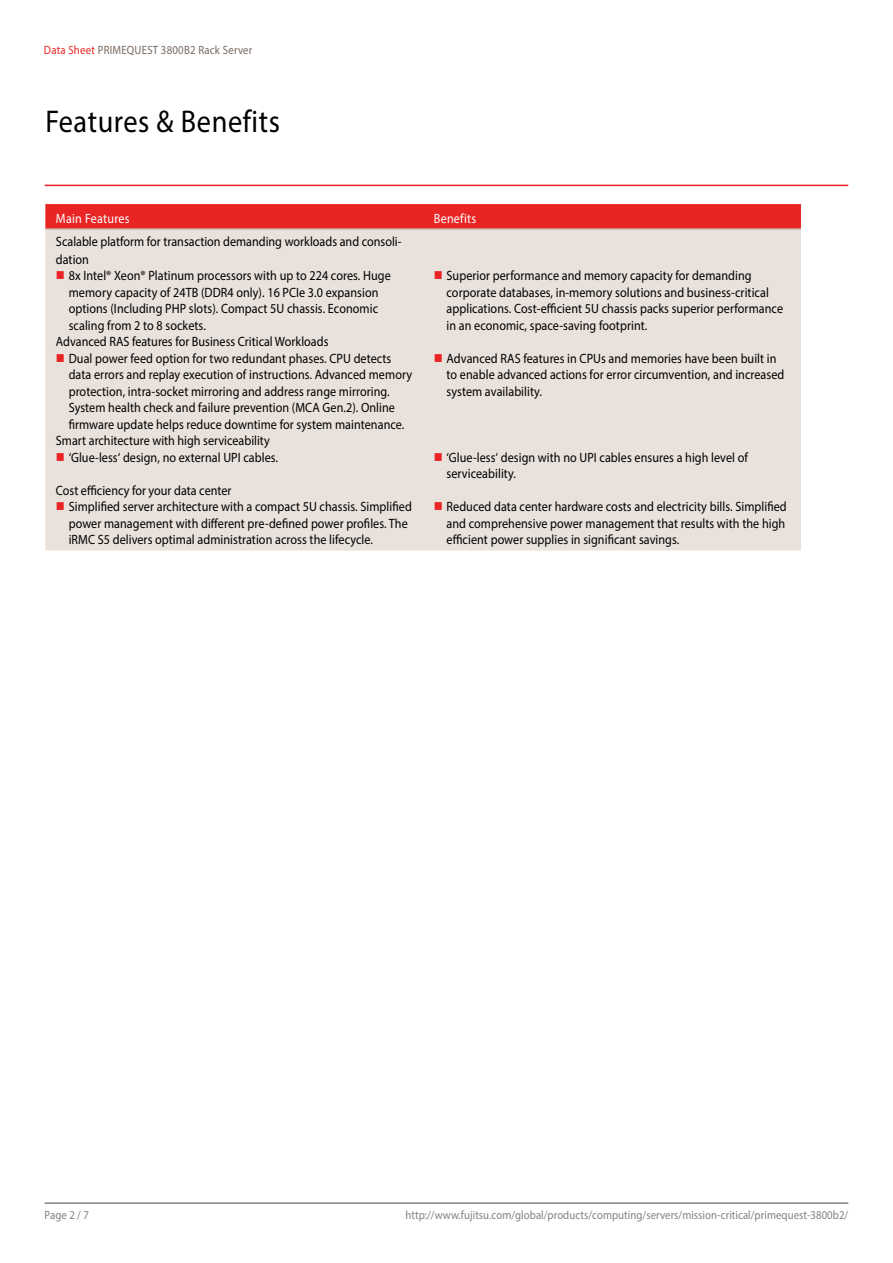
<style>
.page{position:relative;width:893px;height:1263px;background:#fff}
.page>*{position:absolute;margin:0;border:0;box-sizing:border-box;transform-origin:0 0}
.t1{font:31.5px "Myriad Pro";letter-spacing:.02em;color:#000;scale:.9 1}
.t2{font:13.5px/16.5px "Myriad Pro";letter-spacing:.005em;color:#000;scale:.9 1}
.t3{font:13.5px "Myriad Pro";letter-spacing:.02em;color:#fff;scale:.9 1}
.t4{font:12px "Myriad Pro";letter-spacing:.005em;color:#818280;scale:.9 1}
.t5{font:12px "Myriad Pro";letter-spacing:.02em;color:#79695e;scale:.9 1}
.s1{color:#e92425}
</style>
<div class="page">
<hr style="left:45px;top:1202px;width:803px;height:2px;background:#818280">
<div style="left:45px;top:204px;width:756px;height:24px;background:#e92425"></div>
<div style="left:45px;top:230px;width:756px;height:320px;background:#e9e1db"></div>
<hr style="left:45px;top:228px;width:378px;height:2px;background:#c9bbb0">
<hr style="left:423px;top:228px;width:378px;height:2px;background:#c9bbb0">
<hr style="left:45px;top:185px;width:803px;height:1px;background:#ed1d24">
<svg style="left:57px;top:271px;width:7px;height:8px"></svg>
<svg style="left:435px;top:271px;width:7px;height:8px"></svg>
<svg style="left:57px;top:354px;width:7px;height:8px"></svg>
<svg style="left:435px;top:354px;width:7px;height:8px"></svg>
<svg style="left:57px;top:453px;width:7px;height:8px"></svg>
<svg style="left:435px;top:453px;width:7px;height:8px"></svg>
<svg style="left:57px;top:502px;width:7px;height:8px"></svg>
<svg style="left:435px;top:502px;width:7px;height:8px"></svg>
<p class="t5" style="left:44px;top:43px;width:233px"><span class="s1">Data Sheet</span> PRIMEQUEST 3800B2 Rack Server</p>
<h1 class="t1" style="left:45px;top:102px;width:262px">Features &amp; Benefits</h1>
<p class="t3" style="left:56px;top:210px;width:83px">Main Features</p>
<p class="t3" style="left:434px;top:210px;width:49px">Benefits</p>
<p class="t2" style="left:56px;top:232px;width:385px;line-height:18px">Scalable platform for transaction demanding workloads and consoli&shy;dation</p>
<p class="t2" style="left:69px;top:267px;width:359px">8x Intel® Xeon® Platinum processors with up to 224 cores. Huge memory capacity of 24TB (DDR4 only). 16 PCIe 3.0 expansion options (Including PHP slots). Compact 5U chassis. Economic scaling from 2 to 8 sockets.</p>
<p class="t2" style="left:447px;top:267px;width:375px">Superior performance and memory capacity for demanding corporate databases, in-memory solutions and business-critical applications. Cost-efficient 5U chassis packs superior performance in an economic, space-saving footprint.</p>
<p class="t2" style="left:69px;top:333px;width:383px;text-indent:-13px">Advanced RAS features for Business Critical Workloads<br>Dual power feed option for two redundant phases. CPU detects data errors and replay execution of instructions. Advanced memory protection, intra-socket mirroring and address range mirroring.<br>System health check and failure prevention (MCA Gen.2). Online firmware update helps reduce downtime for system maintenance.</p>
<p class="t2" style="left:447px;top:350px;width:377px">Advanced RAS features in CPUs and memories have been built in to enable advanced actions for error circumvention, and increased system availability.</p>
<p class="t2" style="left:69px;top:432px;width:234px;text-indent:-13px">Smart architecture with high serviceability ‘Glue-less‘ design, no external UPI cables.</p>
<p class="t2" style="left:69px;top:482px;width:383px;text-indent:-13px">Cost efficiency for your data center<br>Simplified server architecture with a compact 5U chassis. Simplified power management with different pre-defined power profiles. The iRMC S5 delivers optimal administration across the lifecycle.</p>
<p class="t2" style="left:447px;top:449px;width:337px">‘Glue-less‘ design with no UPI cables ensures a high level of serviceability.</p>
<p class="t2" style="left:447px;top:498px;width:380px;text-align:justify">Reduced data center hardware costs and electricity bills. Simplified and comprehensive power management that results with the high efficient power supplies in significant savings.</p>
<p class="t4" style="left:45px;top:1207px;width:51px">Page 2 / 7</p>
<p class="t4" style="left:405px;top:1207px;width:494px">http://www.fujitsu.com/global/products/computing/servers/mission-critical/primequest-3800b2/</p>
</div>
